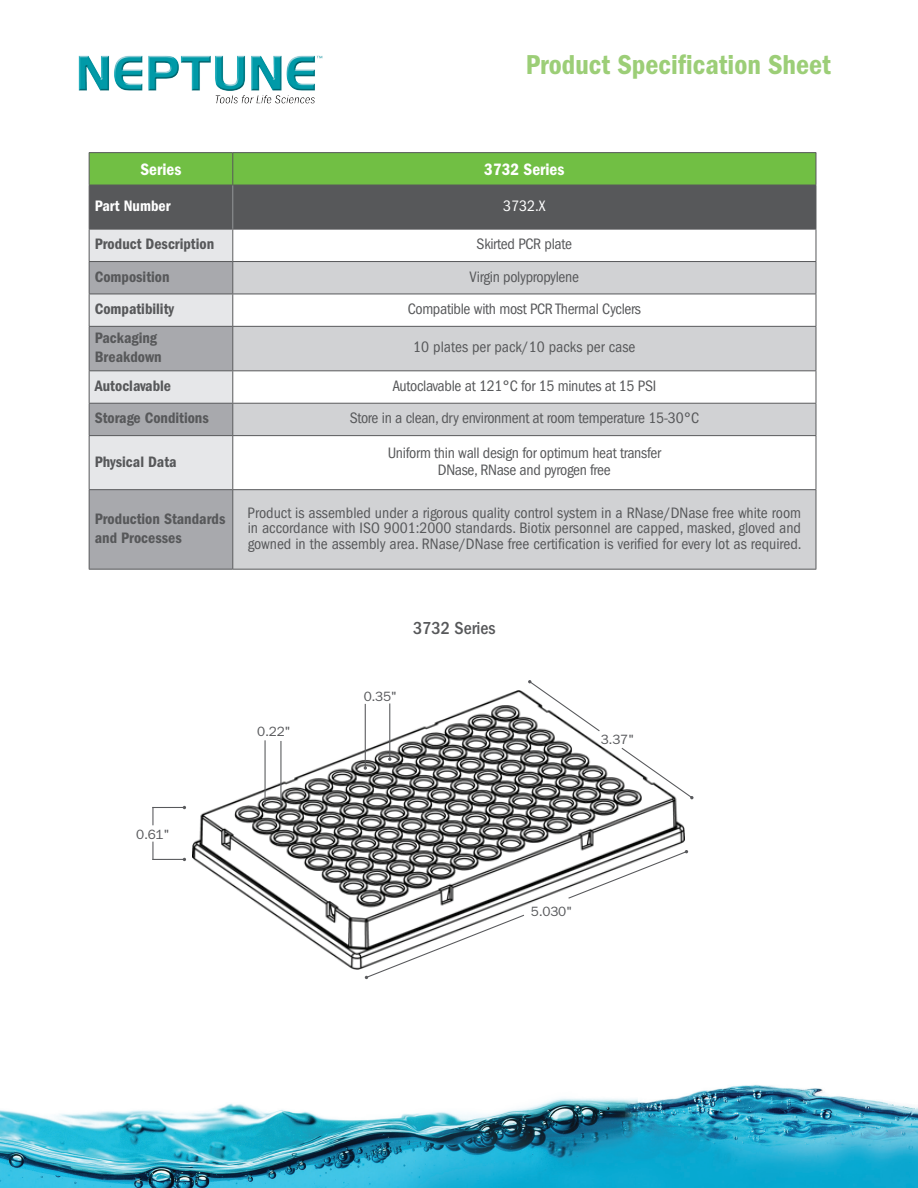
<style>
.page{position:relative;width:918px;height:1188px;background:#fff}
.page>*{position:absolute;margin:0;border:0;box-sizing:border-box;transform-origin:0 0}
.t1{font:28.35px "ITC Franklin Gothic Std Dm Cd";color:#9cce77}
.t2{font:500 condensed 18px "ITC Franklin Gothic Std";color:#57585a}
.t3{font:17.1px "ITC Franklin Gothic Std Dm Cd";color:#fff}
.t4{font:condensed 15.6px/15.8px "ITC Franklin Gothic Std";letter-spacing:-.02em;color:#57585a;text-align:center}
.t5{font:15.6px/18.8px "ITC Franklin Gothic Std Dm Cd";color:#57585a}
.t6{font:condensed 15.6px "ITC Franklin Gothic Std";color:#57585a}
.t7{font:15.6px "ITC Franklin Gothic Std Dm Cd";color:#fff}
.t8{font:condensed 15.6px "ITC Franklin Gothic Std";color:#fff}
.t9{font:13.5px "ITC Franklin Gothic Std";letter-spacing:-.02em;color:#58595c}
</style>
<div class="page">
<img style="left:193px;top:690px;width:492px;height:280px">
<svg style="left:90px;top:153px;width:726px;height:108px;background:#6b8a5c"></svg>
<div style="left:233px;top:229px;width:583px;height:33px;background:#fff"></div>
<svg style="left:90px;top:262px;width:142px;height:307px;background:#bfc0c3"></svg>
<div style="left:233px;top:262px;width:583px;height:307px;background:#d1d2d4"></div>
<svg style="left:233px;top:295px;width:583px;height:194px"></svg>
<hr style="left:89px;top:152px;width:144px;height:1px;background:#57585a">
<hr style="left:89px;top:153px;width:1px;height:32px;background:#57585a">
<hr style="left:233px;top:152px;width:583px;height:1px;background:#57585a">
<hr style="left:232px;top:153px;width:1px;height:32px;background:#57585a">
<hr style="left:816px;top:153px;width:1px;height:32px;background:#57585a">
<hr style="left:89px;top:229px;width:144px;height:1px;background:#57585a">
<hr style="left:89px;top:230px;width:1px;height:31px;background:#57585a">
<hr style="left:233px;top:229px;width:583px;height:1px;background:#57585a">
<hr style="left:232px;top:230px;width:1px;height:31px;background:#57585a">
<hr style="left:816px;top:230px;width:1px;height:31px;background:#57585a">
<hr style="left:89px;top:261px;width:144px;height:1px;background:#57585a">
<hr style="left:89px;top:262px;width:1px;height:32px;background:#57585a">
<hr style="left:233px;top:261px;width:583px;height:1px;background:#57585a">
<hr style="left:232px;top:262px;width:1px;height:32px;background:#57585a">
<hr style="left:816px;top:262px;width:1px;height:32px;background:#57585a">
<hr style="left:89px;top:294px;width:144px;height:1px;background:#57585a">
<hr style="left:89px;top:294px;width:1px;height:32px;background:#57585a">
<hr style="left:233px;top:294px;width:583px;height:1px;background:#57585a">
<hr style="left:232px;top:294px;width:1px;height:32px;background:#57585a">
<hr style="left:816px;top:294px;width:1px;height:32px;background:#57585a">
<hr style="left:89px;top:326px;width:144px;height:1px;background:#57585a">
<hr style="left:89px;top:327px;width:1px;height:43px;background:#57585a">
<hr style="left:233px;top:326px;width:583px;height:1px;background:#57585a">
<hr style="left:232px;top:327px;width:1px;height:43px;background:#57585a">
<hr style="left:816px;top:327px;width:1px;height:43px;background:#57585a">
<hr style="left:89px;top:370px;width:144px;height:1px;background:#57585a">
<hr style="left:89px;top:371px;width:1px;height:32px;background:#57585a">
<hr style="left:233px;top:370px;width:583px;height:1px;background:#57585a">
<hr style="left:232px;top:371px;width:1px;height:32px;background:#57585a">
<hr style="left:816px;top:371px;width:1px;height:32px;background:#57585a">
<hr style="left:89px;top:403px;width:144px;height:1px;background:#57585a">
<hr style="left:89px;top:404px;width:1px;height:31px;background:#57585a">
<hr style="left:233px;top:403px;width:583px;height:1px;background:#57585a">
<hr style="left:232px;top:404px;width:1px;height:31px;background:#57585a">
<hr style="left:816px;top:404px;width:1px;height:31px;background:#57585a">
<hr style="left:89px;top:435px;width:144px;height:1px;background:#57585a">
<hr style="left:89px;top:436px;width:1px;height:53px;background:#57585a">
<hr style="left:233px;top:435px;width:583px;height:1px;background:#57585a">
<hr style="left:232px;top:436px;width:1px;height:53px;background:#57585a">
<hr style="left:816px;top:436px;width:1px;height:53px;background:#57585a">
<hr style="left:89px;top:489px;width:144px;height:1px;background:#57585a">
<hr style="left:89px;top:490px;width:1px;height:79px;background:#57585a">
<hr style="left:233px;top:489px;width:583px;height:1px;background:#57585a">
<hr style="left:232px;top:490px;width:1px;height:79px;background:#57585a">
<hr style="left:816px;top:490px;width:1px;height:79px;background:#57585a">
<hr style="left:89px;top:569px;width:144px;height:1px;background:#57585a">
<hr style="left:233px;top:569px;width:583px;height:1px;background:#57585a">
<hr style="left:89px;top:185px;width:144px;height:1px;background:#57585a">
<hr style="left:89px;top:185px;width:1px;height:44px;background:#57585a">
<hr style="left:233px;top:185px;width:583px;height:1px;background:#57585a">
<hr style="left:232px;top:185px;width:1px;height:44px;background:#939598">
<hr style="left:816px;top:185px;width:1px;height:44px;background:#57585a">
<img style="left:78px;top:55px;width:245px;height:49px">
<img style="left:0;top:1085px;width:918px;height:103px">
<svg style="left:152px;top:808px;width:1px;height:17px"></svg>
<svg style="left:152px;top:842px;width:1px;height:17px"></svg>
<hr style="left:152px;top:859px;width:31px;height:1px;background:#58595c">
<hr style="left:152px;top:807px;width:31px;height:1px;background:#58595c">
<hr style="left:265px;top:740px;width:1px;height:65px;background:#58595c">
<hr style="left:365px;top:704px;width:1px;height:64px;background:#58595c">
<hr style="left:280px;top:741px;width:1px;height:64px;background:#58595c">
<hr style="left:389px;top:703px;width:1px;height:57px;background:#58595c">
<svg style="left:528px;top:680px;width:73px;height:52px"></svg>
<svg style="left:620px;top:747px;width:74px;height:52px"></svg>
<svg style="left:567px;top:850px;width:121px;height:50px"></svg>
<svg style="left:365px;top:914px;width:160px;height:65px"></svg>
<h1 class="t1" style="left:526px;top:48px;width:307px">Product Specification Sheet</h1>
<p class="t3" style="left:141px;top:159px;width:42px">Series</p>
<p class="t3" style="left:484px;top:159px;width:82px">3732 Series</p>
<p class="t7" style="left:95px;top:197px;width:77px">Part Number</p>
<p class="t8" style="left:503px;top:197px;width:44px">3732.X</p>
<p class="t5" style="left:95px;top:235px;width:121px">Product Description</p>
<p class="t4" style="left:477px;top:236px;width:97px">Skirted PCR plate</p>
<p class="t5" style="left:95px;top:267px;width:76px">Composition</p>
<p class="t4" style="left:470px;top:269px;width:111px">Virgin polypropylene</p>
<p class="t5" style="left:95px;top:300px;width:81px">Compatibility</p>
<p class="t4" style="left:408px;top:301px;width:235px">Compatible with most PCR Thermal Cyclers</p>
<p class="t5" style="left:95px;top:329px;width:68px">Packaging<br>Breakdown</p>
<p class="t6" style="left:413px;top:339px;width:224px">10 plates per pack/10 packs per case</p>
<p class="t5" style="left:95px;top:376px;width:78px">Autoclavable</p>
<p class="t4" style="left:392px;top:378px;width:265px">Autoclavable at 121°C for 15 minutes at 15 PSI</p>
<p class="t5" style="left:95px;top:409px;width:116px">Storage Conditions</p>
<p class="t4" style="left:350px;top:410px;width:351px">Store in a clean, dry environment at room temperature 15-30°C</p>
<p class="t5" style="left:95px;top:452px;width:83px">Physical Data</p>
<p class="t4" style="left:388px;top:444px;width:275px;line-height:17.1px">Uniform thin wall design for optimum heat transfer<br>DNase, RNase and pyrogen free</p>
<p class="t5" style="left:95px;top:509px;width:132px">Production Standards and Processes</p>
<p class="t4" style="left:248px;top:505px;width:556px;text-align:justify">Product is assembled under a rigorous quality control system in a RNase/DNase free white room in accordance with ISO 9001:2000 standards. Biotix personnel are capped, masked, gloved and gowned in the assembly area. RNase/DNase free certification is verified for every lot as required.</p>
<p class="t9" style="left:136px;top:827px;width:35px">0.61"</p>
<p class="t9" style="left:257px;top:723px;width:35px">0.22"</p>
<p class="t2" style="left:413px;top:618px;width:84px">3732 Series</p>
<p class="t9" style="left:364px;top:689px;width:35px">0.35"</p>
<p class="t9" style="left:601px;top:731px;width:35px">3.37"</p>
<p class="t9" style="left:531px;top:904px;width:43px">5.030"</p>
</div>
